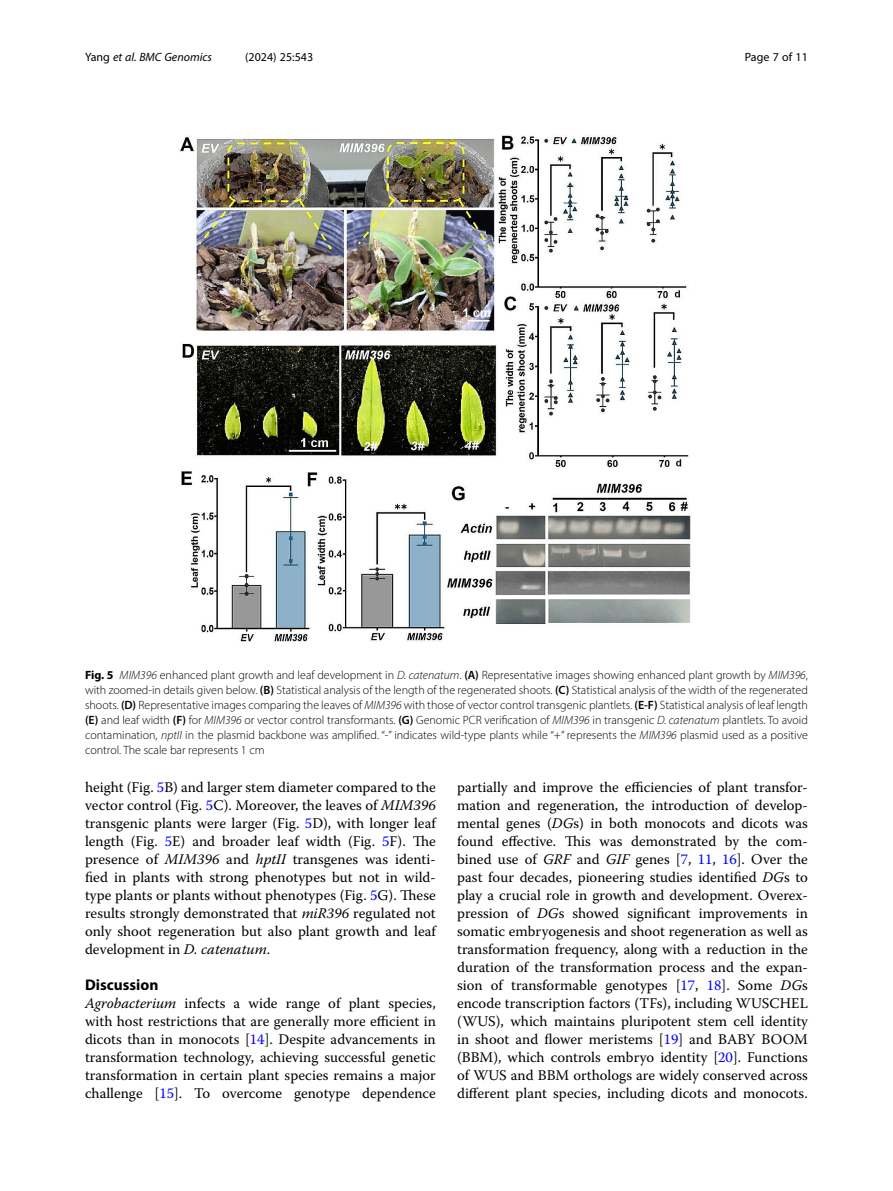
<style>
.page{position:relative;width:893px;height:1191px;background:#fff}
.page>*{position:absolute;margin:0;border:0;box-sizing:border-box;transform-origin:0 0}
.Head_1{font:700 15.45px "Myriad Pro";color:#000}
.Body_Text{font:14.7px/18px "Warnock Pro";color:#000;text-align:justify}
.Figure_Caption{font:300 12px/15px "Myriad Pro";color:#000;text-align:justify}
.t1{font:12px "Myriad Pro";color:#000}
.t2{font:italic 12px "Myriad Pro";color:#000}
.s1{font-style:normal}
.s2{font-weight:700}
.s3{font-style:italic}
.s4{font-weight:600}
.s5{color:#00f}
</style>
<div class="page">
<img style="left:178px;top:135px;width:513px;height:507px">
<p class="t2" style="left:85px;top:50px;width:129px"><span class="s1">Yang</span> et al. BMC Genomics</p>
<p class="t1" style="left:245px;top:50px;width:70px">(2024) 25:543</p>
<p class="t1" style="left:745px;top:50px;width:65px">Page 7 of 11</p>
<p class="Figure_Caption" style="left:85px;top:667px;width:724px"><span class="s2">Fig. 5</span> <span class="s3">MIM396</span> enhanced plant growth and leaf development in <span class="s3">D. catenatum</span>. <span class="s4">(A)</span> Representative images showing enhanced plant growth by <span class="s3">MIM396</span>, with zoomed-in details given below. <span class="s4">(B)</span> Statistical analysis of the length of the regenerated shoots. <span class="s4">(C)</span> Statistical analysis of the width of the regenerated shoots. <span class="s4">(D)</span> Representative images comparing the leaves of <span class="s3">MIM396</span> with those of vector control transgenic plantlets. <span class="s4">(E-F)</span> Statistical analysis of leaf length <span class="s4">(E)</span> and leaf width <span class="s4">(F)</span> for <span class="s3">MIM396</span> or vector control transformants. <span class="s4">(G)</span> Genomic PCR verification of <span class="s3">MIM396</span> in transgenic <span class="s3">D. catenatum</span> plantlets. To avoid contamination, <span class="s3">nptII</span> in the plasmid backbone was amplified. “-” indicates wild-type plants while “+” represents the <span class="s3">MIM396</span> plasmid used as a positive control. The scale bar represents 1 cm</p>
<p class="Body_Text" style="left:85px;top:778px;width:352px">height (Fig. <span class="s5">5</span>B) and larger stem diameter compared to the vector control (Fig. <span class="s5">5</span>C). Moreover, the leaves of <span class="s3">MIM396 </span>transgenic plants were larger (Fig. <span class="s5">5</span>D), with longer leaf length (Fig. <span class="s5">5</span>E) and broader leaf width (Fig. <span class="s5">5</span>F). The presence of <span class="s3">MIM396</span> and <span class="s3">hptII</span> transgenes was identi&shy;fied in plants with strong phenotypes but not in wild&shy;type plants or plants without phenotypes (Fig. <span class="s5">5</span>G). These results strongly demonstrated that <span class="s3">miR396</span> regulated not only shoot regeneration but also plant growth and leaf development in <span class="s3">D. catenatum</span>.</p>
<p class="Head_1" style="left:85px;top:975px;width:75px">Discussion</p>
<p class="Body_Text" style="left:85px;top:994px;width:352px"><span class="s3">Agrobacterium</span> infects a wide range of plant species, with host restrictions that are generally more efficient in dicots than in monocots [<span class="s5">14</span>]. Despite advancements in transformation technology, achieving successful genetic transformation in certain plant species remains a major challenge [<span class="s5">15</span>]. To overcome genotype dependence</p>
<p class="Body_Text" style="left:457px;top:778px;width:352px">partially and improve the efficiencies of plant transfor&shy;mation and regeneration, the introduction of develop&shy;mental genes (<span class="s3">DG</span>s) in both monocots and dicots was found effective. This was demonstrated by the com&shy;bined use of <span class="s3">GRF</span> and <span class="s3">GIF</span> genes [<span class="s5">7</span>, <span class="s5">11</span>, <span class="s5">16</span>]. Over the past four decades, pioneering studies identified <span class="s3">DG</span>s to play a crucial role in growth and development. Overex&shy;pression of <span class="s3">DG</span>s showed significant improvements in somatic embryogenesis and shoot regeneration as well as transformation frequency, along with a reduction in the duration of the transformation process and the expan&shy;sion of transformable genotypes [<span class="s5">17</span>, <span class="s5">18</span>]. Some <span class="s3">DG</span>s encode transcription factors (TFs), including WUSCHEL (WUS), which maintains pluripotent stem cell identity in shoot and flower meristems [<span class="s5">19</span>] and BABY BOOM (BBM), which controls embryo identity [<span class="s5">20</span>]. Functions of WUS and BBM orthologs are widely conserved across different plant species, including dicots and monocots.</p>
</div>
